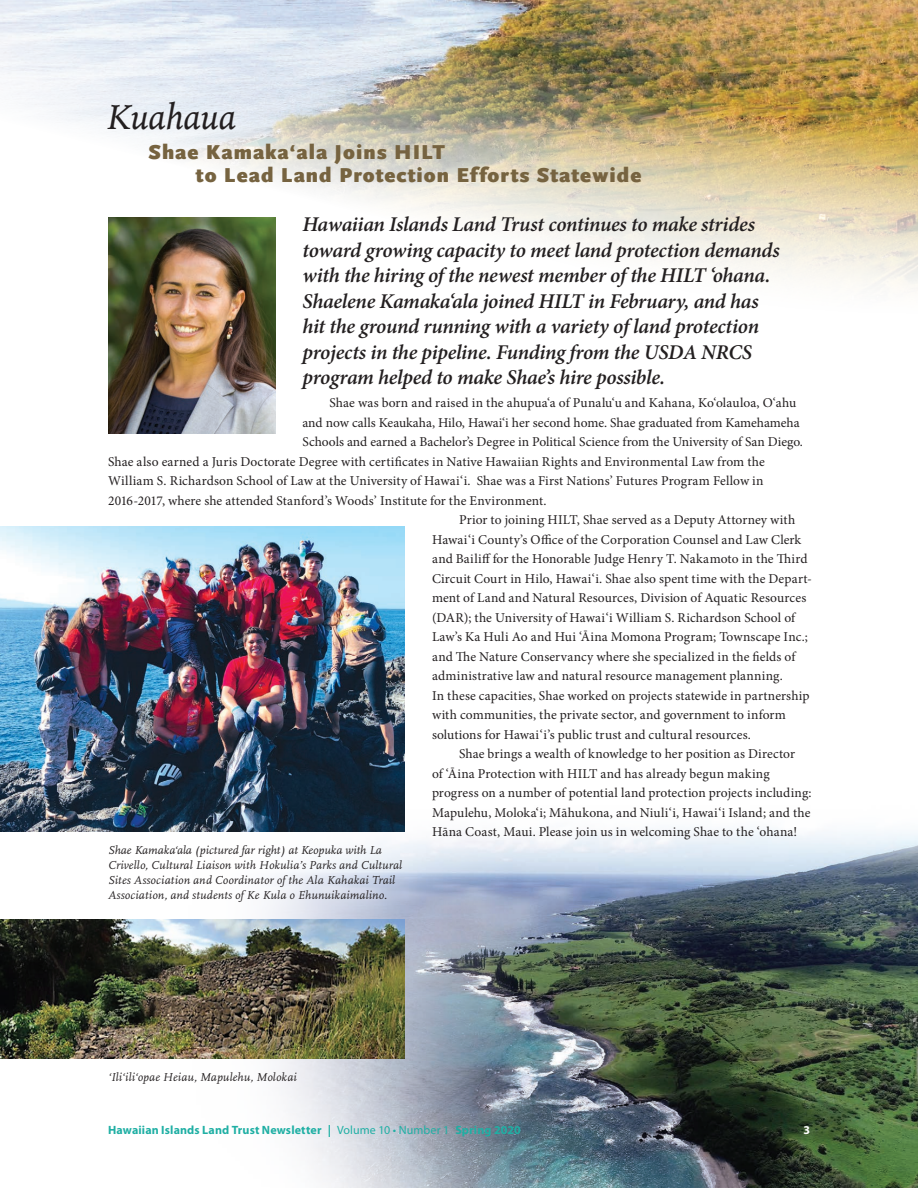
<style>
.page{position:relative;width:918px;height:1188px;background:#fff}
.page>*{position:absolute;margin:0;border:0;box-sizing:border-box;transform-origin:0 0}
.section_title{font:italic 36px "Iowan Old Style";color:#231f20}
.t1{font:italic 600 21px/25.5px "Minion Pro";letter-spacing:-.015em;color:#231f20}
.section-_subtitle{font:900 21px "Scala Sans Pro";letter-spacing:.05em;color:#766340}
.txt{font:13.5px/19.5px "Minion Pro";letter-spacing:.005em;color:#231f20}
.figure_caption{font:italic 12px/15px "Scala Pro";letter-spacing:.01em;color:#231f20}
.tni{font:700 12px "Myriad Pro";letter-spacing:.01em;color:#1fafa4}
.tni-2{font:700 12px "Myriad Pro";color:#fff}
.s1{font-weight:400}
</style>
<div class="page">
<img style="left:0;top:0;width:918px;height:289px">
<img style="left:268px;top:830px;width:650px;height:358px">
<img style="left:108px;top:217px;width:168px;height:216px">
<img style="left:0;top:526px;width:405px;height:306px">
<img style="left:0;top:919px;width:405px;height:140px">
<p class="section_title" style="left:108px;top:85px;width:130px">Kuahaua</p>
<p class="section-_subtitle" style="left:148px;top:140px;width:298px">Shae Kamaka‘ala Joins HILT</p>
<p class="section-_subtitle" style="left:196px;top:163px;width:447px">to Lead Land Protection Efforts Statewide</p>
<p class="t1" style="left:303px;top:212px;width:479px">Hawaiian Islands Land Trust continues to make strides toward growing capacity to meet land protection demands with the hiring of the newest member of the HILT ‘ohana.<br>Shaelene Kamaka‘ala joined HILT in February, and has hit the ground running with a variety of land protection projects in the pipeline. Funding from the USDA NRCS program helped to make Shae’s hire possible.</p>
<p class="txt" style="left:330px;top:393px;width:468px">Shae was born and raised in the ahupua‘a of Punalu‘u and Kahana, Ko‘olauloa, O‘ahu</p>
<p class="txt" style="left:303px;top:413px;width:499px">and now calls Keaukaha, Hilo, Hawai‘i her second home. Shae graduated from Kamehameha</p>
<p class="txt" style="left:303px;top:432px;width:502px">Schools and earned a Bachelor’s Degree in Political Science from the University of San Diego.</p>
<p class="txt" style="left:108px;top:452px;width:658px">Shae also earned a Juris Doctorate Degree with certificates in Native Hawaiian Rights and Environmental Law from the</p>
<p class="txt" style="left:108px;top:471px;width:657px">William S. Richardson School of Law at the University of Hawai‘i. Shae was a First Nations’ Futures Program Fellow in</p>
<p class="txt" style="left:108px;top:491px;width:440px">2016-2017, where she attended Stanford’s Woods’ Institute for the Environment.</p>
<p class="txt" style="left:432px;top:510px;width:382px;text-indent:27px">Prior to joining HILT, Shae served as a Deputy Attorney with Hawai‘i County’s Office of the Corporation Counsel and Law Clerk and Bailiff for the Honorable Judge Henry T. Nakamoto in the Third Circuit Court in Hilo, Hawai‘i. Shae also spent time with the Depart&shy;ment of Land and Natural Resources, Division of Aquatic Resources (DAR); the University of Hawai‘i William S. Richardson School of Law’s Ka Huli Ao and Hui ‘Āina Momona Program; Townscape Inc.; and The Nature Conservancy where she specialized in the fields of administrative law and natural resource management planning.<br>In these capacities, Shae worked on projects statewide in partnership with communities, the private sector, and government to inform solutions for Hawai‘i’s public trust and cultural resources.</p>
<p class="txt" style="left:432px;top:744px;width:381px;text-indent:27px">Shae brings a wealth of knowledge to her position as Director<br>of ‘Āina Protection with HILT and has already begun making progress on a number of potential land protection projects including:<br>Mapulehu, Moloka‘i; Māhukona, and Niuli‘i, Hawai‘i Island; and the Hāna Coast, Maui. Please join us in welcoming Shae to the ‘ohana!</p>
<p class="figure_caption" style="left:108px;top:843px;width:296px">Shae Kamakaʻala (pictured far right) at Keopuka with La Crivello, Cultural Liaison with Hokulia’s Parks and Cultural Sites Association and Coordinator of the Ala Kahakai Trail Association, and students of Ke Kula o Ehunuikaimalino.</p>
<p class="figure_caption" style="left:108px;top:1070px;width:190px">‘Ili‘ili‘opae Heiau, Mapulehu, Molokai</p>
<p class="tni" style="left:108px;top:1122px;width:414px">Hawaiian Islands Land Trust Newsletter | <span class="s1">Volume 10 • Number 1</span> Spring 2020</p>
<p class="tni-2" style="left:803px;top:1122px;width:8px">3</p>
</div>
